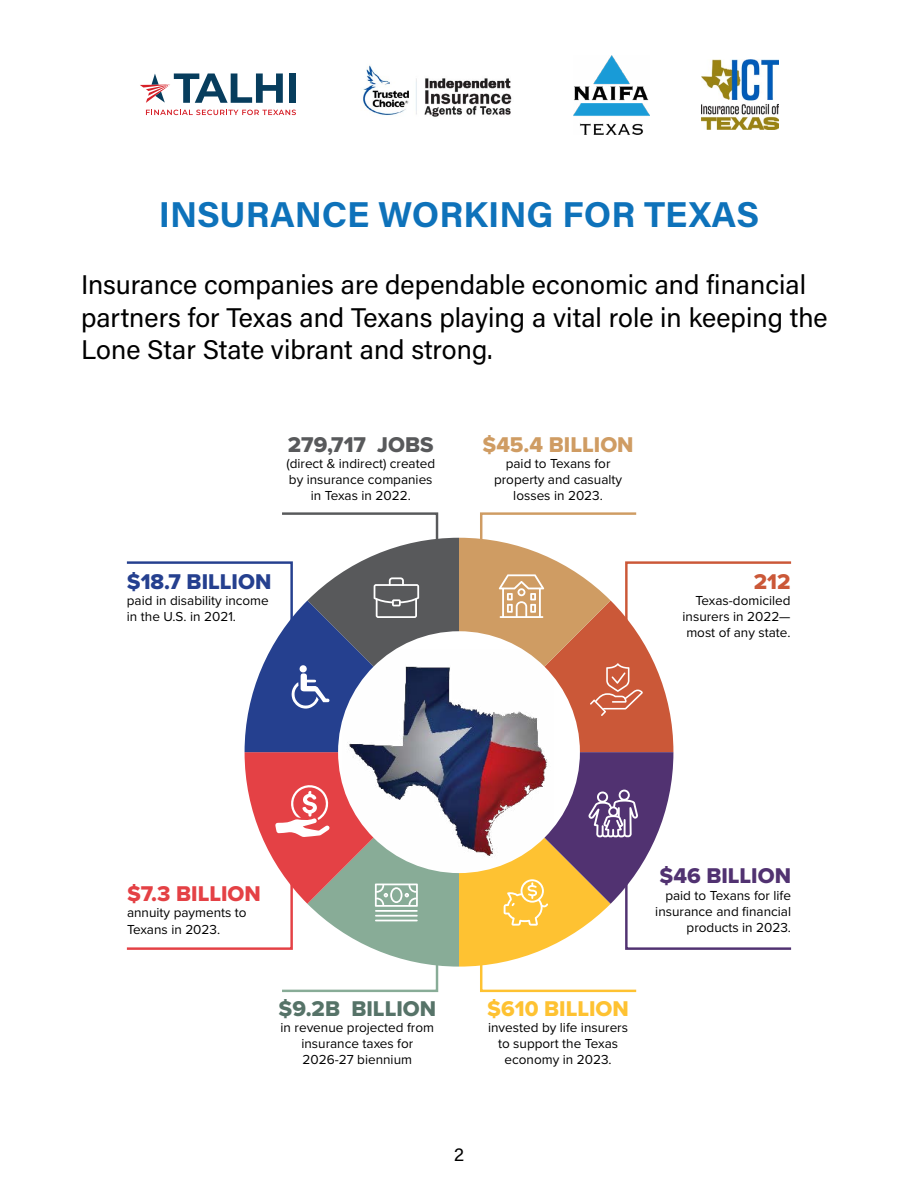
<style>
.page{position:relative;width:918px;height:1188px;background:#fff}
.page>*{position:absolute;margin:0;border:0;box-sizing:border-box;transform-origin:0 0}
.t1{font:36px "Acumin Variable Concept";color:#0e72ba}
.t2{font:27px/32.4px "Acumin Variable Concept";color:#000}
.t3{font:22.2px "Proxima Nova Extrabld";color:#cf9c63}
.t4{font:22.2px "Proxima Nova Extrabld";color:#25408f}
.t5{font:22.2px "Proxima Nova Extrabld";color:#567368}
.t6{font:22.2px "Proxima Nova Extrabld";color:#58595b}
.t7{font:22.2px "Proxima Nova Extrabld";color:#fec232}
.t8{font:22.2px "Proxima Nova Extrabld";color:#e44145}
.t9{font:22.2px "Proxima Nova Extrabld";color:#513271}
.t10{font:22.2px "Proxima Nova Extrabld";color:#cb5838}
.t11{font:18px "Acumin Variable Concept";color:#000}
.t12{font:13.5px/16.2px "Proxima Nova";color:#000;text-align:center}
</style>
<div class="page">
<img style="left:363px;top:65px;width:149px;height:52px">
<img style="left:573px;top:55px;width:76px;height:79px">
<svg style="left:140px;top:73px;width:143px;height:30px"></svg>
<div style="left:289px;top:74px;width:7px;height:29px;background:#073d5d"></div>
<svg style="left:146px;top:110px;width:150px;height:5px"></svg>
<img style="left:701px;top:60px;width:77px;height:70px">
<svg style="left:126px;top:512px;width:666px;height:481px"></svg>
<h1 class="t1" style="left:159px;top:190px;width:602px">INSURANCE WORKING FOR TEXAS</h1>
<h2 class="t2" style="left:81px;top:268px;width:748px">Insurance companies are dependable economic and financial partners for Texas and Texans playing a vital role in keeping the<br>Lone Star State vibrant and strong.</h2>
<h3 class="t6" style="left:288px;top:428px;width:147px">279,717 JOBS</h3>
<p class="t12" style="left:286px;top:455px;width:150px">(direct &amp; indirect) created by insurance companies in Texas in 2022.</p>
<h3 class="t4" style="left:127px;top:565px;width:146px">$18.7 BILLION</h3>
<p class="t12" style="left:127px;top:592px;width:143px;text-align:left">paid in disability income in the U.S. in 2021.</p>
<h3 class="t3" style="left:483px;top:428px;width:153px">$45.4 BILLION</h3>
<p class="t12" style="left:494px;top:455px;width:130px">paid to Texans for property and casualty losses in 2023.</p>
<h3 class="t10" style="left:754px;top:565px;width:38px">212</h3>
<p class="t12" style="left:683px;top:592px;width:109px;text-align:justify;text-indent:13px">Texas-domiciled insurers in 2022— most of any state.</p>
<h3 class="t8" style="left:127px;top:877px;width:135px">$7.3 BILLION</h3>
<p class="t12" style="left:127px;top:904px;width:121px;text-align:left">annuity payments to<br>Texans in 2023.</p>
<h3 class="t5" style="left:279px;top:992px;width:159px">$9.2B BILLION</h3>
<p class="t12" style="left:281px;top:1019px;width:155px">in revenue projected from insurance taxes for<br>2026-27 biennium</p>
<h3 class="t7" style="left:487px;top:992px;width:143px">$610 BILLION</h3>
<p class="t12" style="left:488px;top:1019px;width:141px">invested by life insurers to support the Texas economy in 2023.</p>
<h3 class="t9" style="left:660px;top:859px;width:133px">$46 BILLION</h3>
<p class="t12" style="left:655px;top:886px;width:137px;text-align:right">paid to Texans for life insurance and financial products in 2023.</p>
<h3 class="t11" style="left:454px;top:1142px;width:11px">2</h3>
</div>
